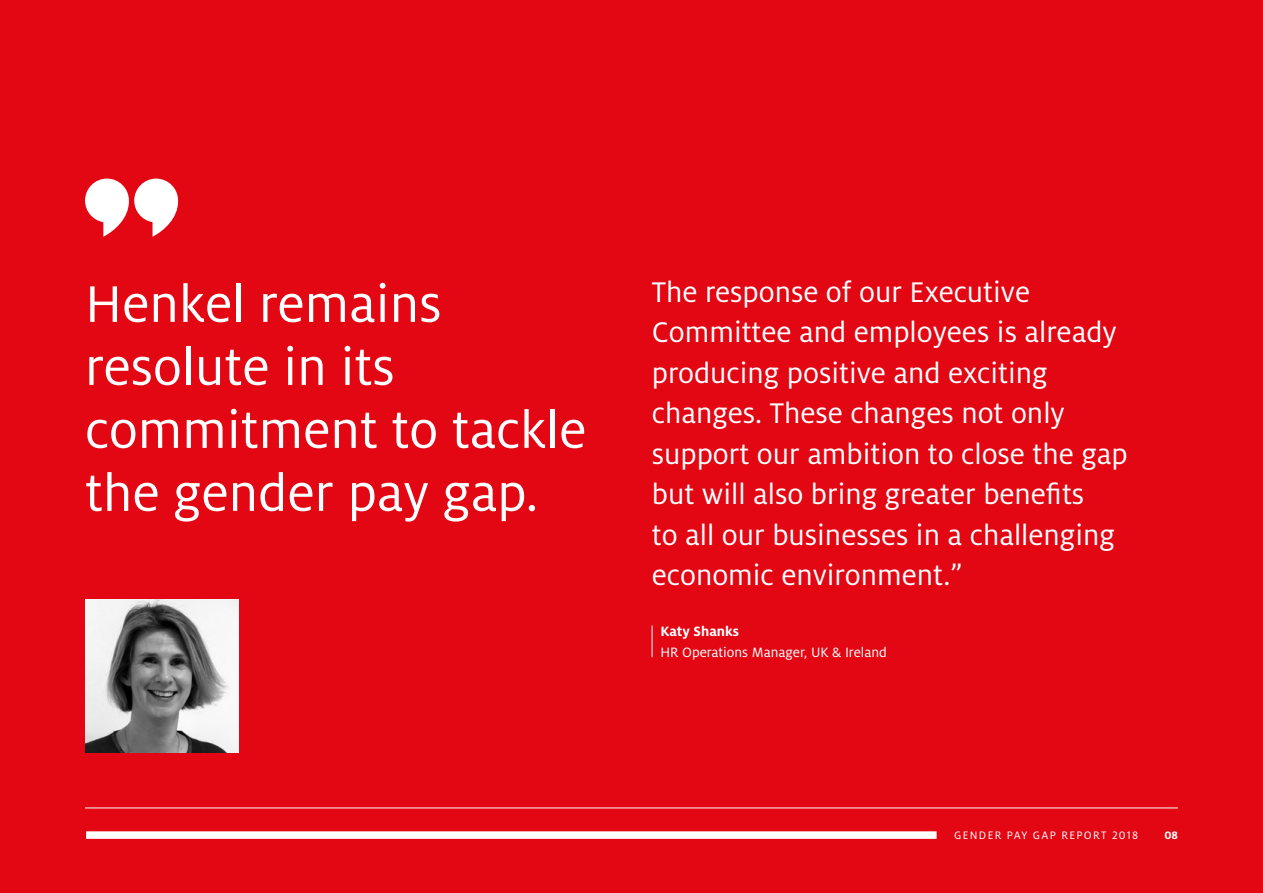
<style>
.page{position:relative;width:1263px;height:893px;background:#e30613}
.page>*{position:absolute;margin:0;border:0;box-sizing:border-box;transform-origin:0 0}
.t1{font:57px/63px "Henkel Milo";color:#fff}
.t2{font:31.5px/40.5px "Henkel Milo";color:#fff}
.t3{font:15px "Henkel Milo";color:#fff}
.t4{font:700 15px "Henkel Milo";color:#fff}
.t5{font:12px "Henkel Milo";letter-spacing:.11em;color:#fff}
.t6{font:700 12px "Henkel Milo";color:#fff}
</style>
<div class="page">
<svg style="left:85px;top:179px;width:93px;height:58px"></svg>
<img style="left:85px;top:600px;width:153px;height:153px">
<div style="left:86px;top:831px;width:850px;height:8px;background:#fff"></div>
<hr style="left:85px;top:808px;width:1093px;height:1px;background:#fff">
<hr style="left:652px;top:625px;width:1px;height:32px;background:#fff">
<h1 class="t1" style="left:85px;top:273px;width:503px">Henkel remains resolute in its commitment to tackle the gender pay gap.</h1>
<p class="t2" style="left:652px;top:272px;width:477px">The response of our Executive Committee and employees is already producing positive and exciting changes. These changes not only support our ambition to close the gap but will also bring greater benefits<br>to all our businesses in a challenging economic environment.”</p>
<p class="t4" style="left:660px;top:623px;width:80px">Katy Shanks</p>
<p class="t3" style="left:660px;top:644px;width:228px">HR Operations Manager, UK &amp; Ireland</p>
<p class="t5" style="left:954px;top:828px;width:186px">GENDER PAY GAP REPORT 2018</p>
<p class="t6" style="left:1164px;top:828px;width:15px">08</p>
</div>
